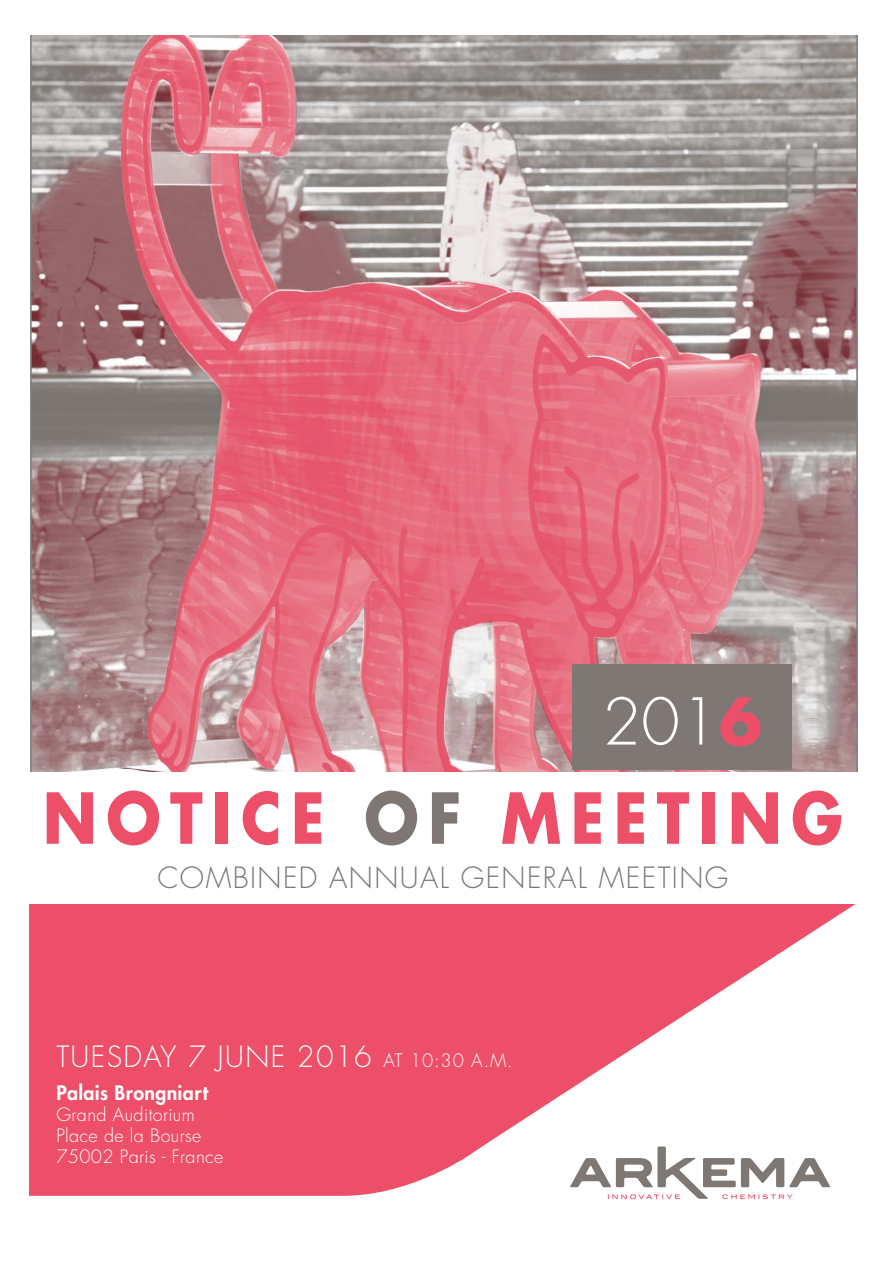
<style>
.page{position:relative;width:893px;height:1263px;background:#fff}
.page>*{position:absolute;margin:0;border:0;box-sizing:border-box;transform-origin:0 0}
.t1{font:700 68.25px "Futura Std";letter-spacing:.15em;color:#ee4f68;scale:.9 1}
.t2{font:300 62.7px "Futura Std";color:#fff}
.t3{font:300 28.5px "Futura Std";letter-spacing:.05em;color:#7e7773}
.t4{font:300 28.5px "Futura Std";letter-spacing:.05em;color:#fff}
.t5{font:800 19.5px "Futura Std";letter-spacing:.02em;color:#fff}
.t6{font:300 18px/21px "Futura Std";letter-spacing:.02em;color:#fff}
.s1{font-weight:700;color:#ee4f68}
.s2{color:#7e7773}
.s3{font-size:18px}
</style>
<div class="page">
<img style="left:31px;top:36px;width:826px;height:735px">
<svg style="left:29px;top:904px;width:827px;height:296px;fill:#ee4f68"></svg>
<div style="left:572px;top:664px;width:220px;height:106px;background:#7e7773"></div>
<svg style="left:570px;top:1146px;width:261px;height:53px"></svg>
<h2 class="t2" style="left:602px;top:692px;width:161px">201<span class="s1">6</span></h2>
<h1 class="t1" style="left:43px;top:787px;width:890px">NOTICE <span class="s2">OF</span> MEETING</h1>
<h3 class="t3" style="left:157px;top:864px;width:572px">COMBINED ANNUAL GENERAL MEETING</h3>
<h3 class="t4" style="left:56px;top:1043px;width:458px">TUESDAY 7 JUNE 2016 <span class="s3">AT 10:30 A.M.</span></h3>
<p class="t5" style="left:56px;top:1084px;width:153px">Palais Brongniart</p>
<p class="t6" style="left:56px;top:1105px;width:169px">Grand Auditorium<br>Place de la Bourse<br>75002 Paris - France</p>
</div>
